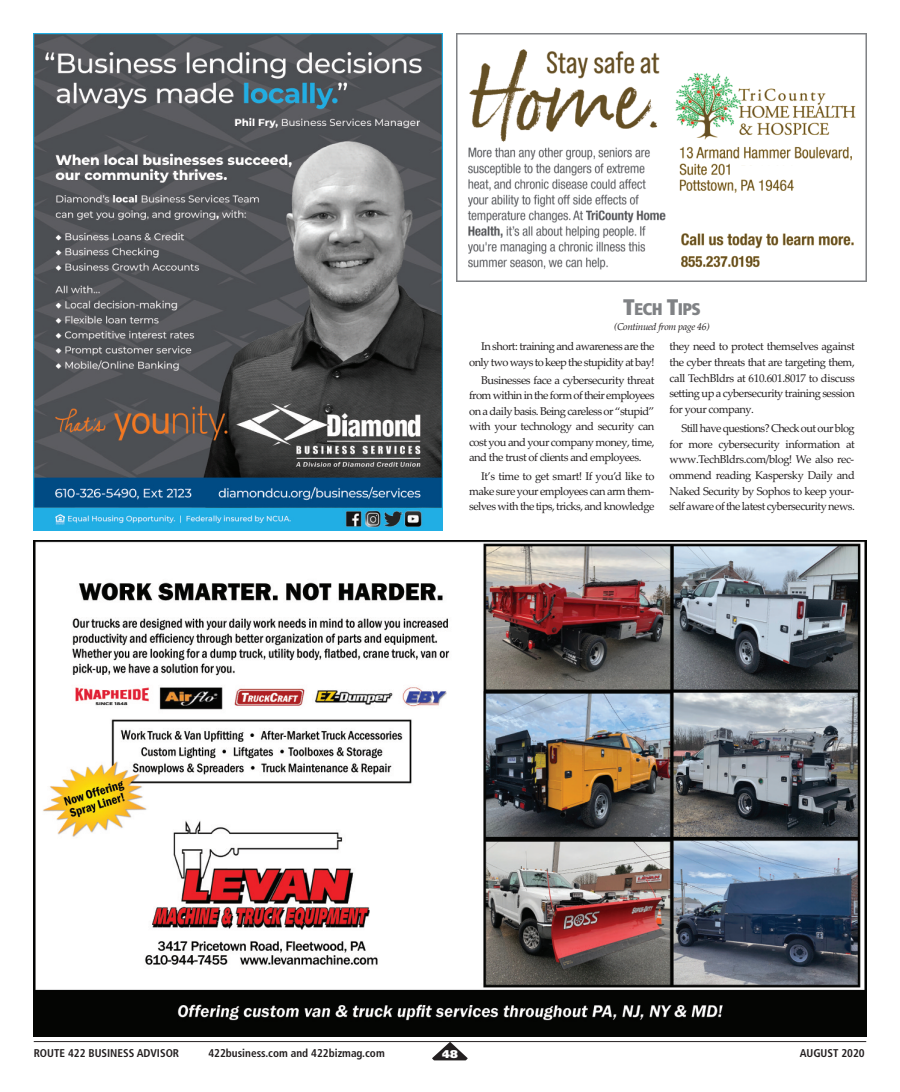
<style>
.page{position:relative;width:900px;height:1092px;background:#fff}
.page>*{position:absolute;margin:0;border:0;box-sizing:border-box;transform-origin:0 0}
.t1{font:900 condensed 16.88px "Frutiger";letter-spacing:-.04em;color:#808285}
.t2{font:11.25px/15.6px "Palatino Linotype";letter-spacing:-.045em;color:#231f20;text-align:justify}
.t3{font:700 condensed 11.25px "Frutiger";color:#231f20}
.t4{font:900 11.25px "Frutiger";color:#fff}
.t5{font:italic 10px "Palatino Linotype";letter-spacing:-.04em;color:#231f20}
.s1{font-size:22.5px}
</style>
<div class="page">
<img style="left:456px;top:34px;width:410px;height:247px">
<hr style="left:34px;top:1041px;width:832px;height:1px;background:#231f20">
<svg style="left:432px;top:1041px;width:36px;height:19px"></svg>
<img style="left:34px;top:34px;width:408px;height:497px">
<img style="left:34px;top:541px;width:832px;height:495px">
<h1 class="t1" style="left:623px;top:302px;width:79px"><span class="s1">T</span>ECH <span class="s1">T</span>IPS</h1>
<p class="t5" style="left:614px;top:320px;width:97px">(Continued from page 46)</p>
<p class="t2" style="left:469px;top:338px;width:187px;text-align:right">In short: training and awareness are the only two ways to keep the stupidity at bay!</p>
<p class="t2" style="left:469px;top:372px;width:187px;text-indent:12px">Businesses face a cybersecurity threat from within in the form of their employees on a daily basis. Being careless or “stupid” with your technology and security can cost you and your company money, time, and the trust of clients and employees.</p>
<p class="t2" style="left:469px;top:468px;width:187px;text-indent:12px">It’s time to get smart! If you’d like to make sure your employees can arm them&shy;selves with the tips, tricks, and knowledge</p>
<p class="t2" style="left:670px;top:338px;width:187px">they need to protect themselves against the cyber threats that are targeting them, call TechBldrs at 610.601.8017 to discuss setting up a cybersecurity training session for your company.</p>
<p class="t2" style="left:670px;top:420px;width:187px;text-indent:12px">Still have questions? Check out our blog for more cybersecurity information at www.TechBldrs.com/blog! We also rec&shy;ommend reading Kaspersky Daily and Naked Security by Sophos to keep your&shy;self aware of the latest cybersecurity news.</p>
<p class="t3" style="left:34px;top:1048px;width:147px">ROUTE 422 BUSINESS ADVISOR</p>
<p class="t3" style="left:208px;top:1048px;width:178px">422business.com and 422bizmag.com</p>
<p class="t4" style="left:442px;top:1049px;width:17px">48</p>
<p class="t3" style="left:800px;top:1048px;width:66px">AUGUST 2020</p>
</div>
